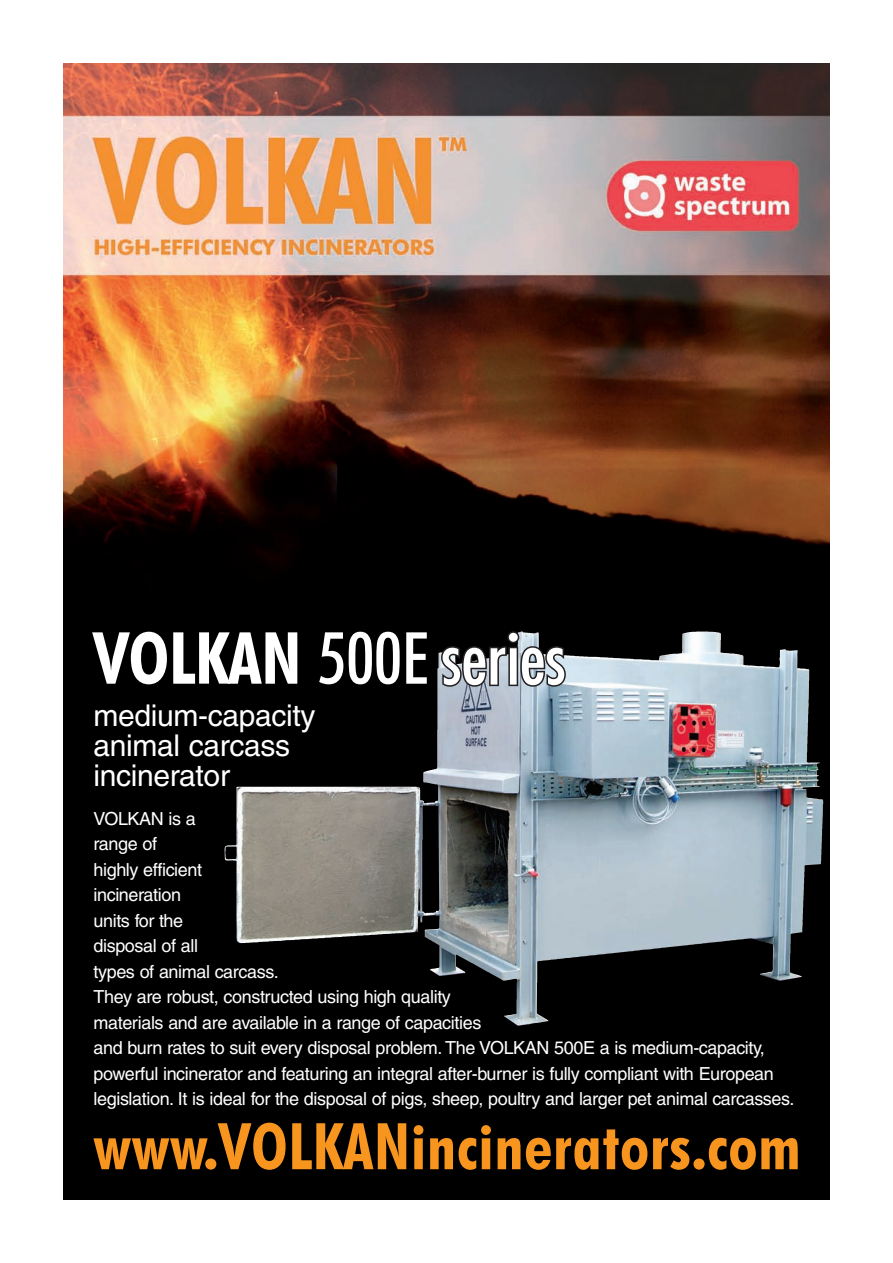
<style>
.page{position:relative;width:893px;height:1263px;background:#fff}
.page>*{position:absolute;margin:0;border:0;box-sizing:border-box;transform-origin:0 0}
.t1{font:700 condensed 72px "Futura BT";color:#fff}
.t2{font:700 condensed 64.5px "Futura BT";letter-spacing:.015em;color:#f7951f}
.t3{font:30px/30px "Helvetica";letter-spacing:-.01em;color:#fff}
.t4{font:18px/25.5px "Helvetica";letter-spacing:-.02em;color:#fff}
.s1{font-weight:500}
</style>
<div class="page">
<img style="left:64px;top:64px;width:765px;height:1135px">
<img style="left:566px;top:631px;width:172px;height:29px">
<svg style="left:441px;top:631px;width:125px;height:56px"></svg>
<h1 class="t1" style="left:94px;top:629px;width:337px">VOLKAN <span class="s1">500E</span></h1>
<h3 class="t3" style="left:94px;top:704px;width:224px">medium-capacity animal carcass incinerator</h3>
<p class="t4" style="left:94px;top:807px;width:702px">VOLKAN is a<br>range of<br>highly efficient<br>incineration<br>units for the<br>disposal of all<br>types of animal carcass.<br>They are robust, constructed using high quality<br>materials and are available in a range of capacities<br>and burn rates to suit every disposal problem. The VOLKAN 500E a is medium-capacity, powerful incinerator and featuring an integral after-burner is fully compliant with European legislation. It is ideal for the disposal of pigs, sheep, poultry and larger pet animal carcasses.</p>
<h2 class="t2" style="left:94px;top:1120px;width:708px">www.VOLKANincinerators.com</h2>
</div>
